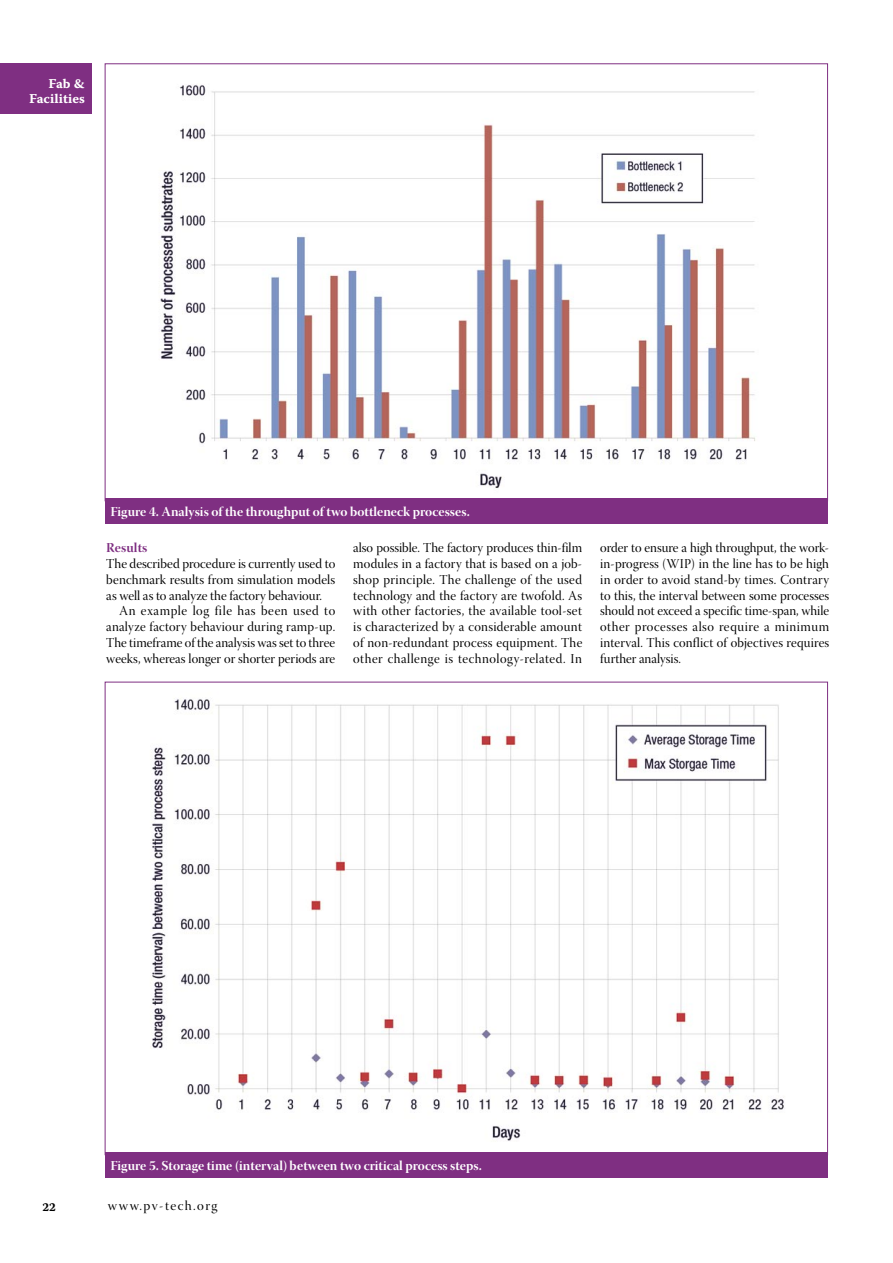
<style>
.page{position:relative;width:893px;height:1263px;background:#fff}
.page>*{position:absolute;margin:0;border:0;box-sizing:border-box;transform-origin:0 0}
.t1{font:13.5px/15.8px "Warnock Pro Disp";letter-spacing:.01em;color:#000;text-align:justify}
.t2{font:13.5px "Warnock Pro Bold Disp";color:#fff}
.t3{font:13.5px "Warnock Pro Disp";letter-spacing:.045em;color:#000}
.t4{font:13.5px "Warnock Pro Disp";letter-spacing:.1em;color:#000}
.t5{font:13.5px/15px "Warnock Pro Bold Capt";color:#fff;text-align:right}
.t6{font:13.5px "Warnock Pro Bold Disp";letter-spacing:.005em;color:#7f2f82}
.t7{font:12px "Warnock Pro Bold Capt";color:#000}
</style>
<div class="page">
<div style="left:0;top:64px;width:91px;height:51px;background:#7f2f82"></div>
<img style="left:160px;top:84px;width:596px;height:404px">
<div style="left:105px;top:498px;width:723px;height:26px;background:#7f2f82"></div>
<img style="left:150px;top:699px;width:634px;height:442px">
<div style="left:105px;top:1152px;width:723px;height:26px;background:#7f2f82"></div>
<p class="t5" style="left:29px;top:75px;width:57px">Fab &amp;<br>Facilities</p>
<p class="t2" style="left:111px;top:504px;width:361px">Figure 4. Analysis of the throughput of two bottleneck processes.</p>
<p class="t6" style="left:106px;top:540px;width:43px">Results</p>
<p class="t1" style="left:106px;top:557px;width:231px">The described procedure is currently used to</p>
<p class="t1" style="left:106px;top:573px;width:230px">benchmark results from simulation models</p>
<p class="t1" style="left:106px;top:589px;width:217px">as well as to analyze the factory behaviour.</p>
<p class="t3" style="left:119px;top:603px;width:218px">An example log file has been used to</p>
<p class="t1" style="left:106px;top:620px;width:230px">analyze factory behaviour during ramp-up.</p>
<p class="t1" style="left:106px;top:636px;width:230px">The timeframe of the analysis was set to three</p>
<p class="t1" style="left:106px;top:652px;width:230px">weeks, whereas longer or shorter periods are</p>
<p class="t1" style="left:353px;top:542px;width:231px">also possible. The factory produces thin-film modules in a factory that is based on a job&shy;shop principle. The challenge of the used technology and the factory are twofold. As with other factories, the available tool-set is characterized by a considerable amount of non-redundant process equipment. The other challenge is technology-related. In</p>
<p class="t1" style="left:600px;top:542px;width:231px">order to ensure a high throughput, the work&shy;in-progress (WIP) in the line has to be high in order to avoid stand-by times. Contrary to this, the interval between some processes should not exceed a specific time-span, while other processes also require a minimum interval. This conflict of objectives requires further analysis.</p>
<p class="t2" style="left:111px;top:1157px;width:373px">Figure 5. Storage time (interval) between two critical process steps.</p>
<p class="t7" style="left:43px;top:1200px;width:15px">22</p>
<p class="t4" style="left:108px;top:1198px;width:111px">www.pv-tech.org</p>
</div>
